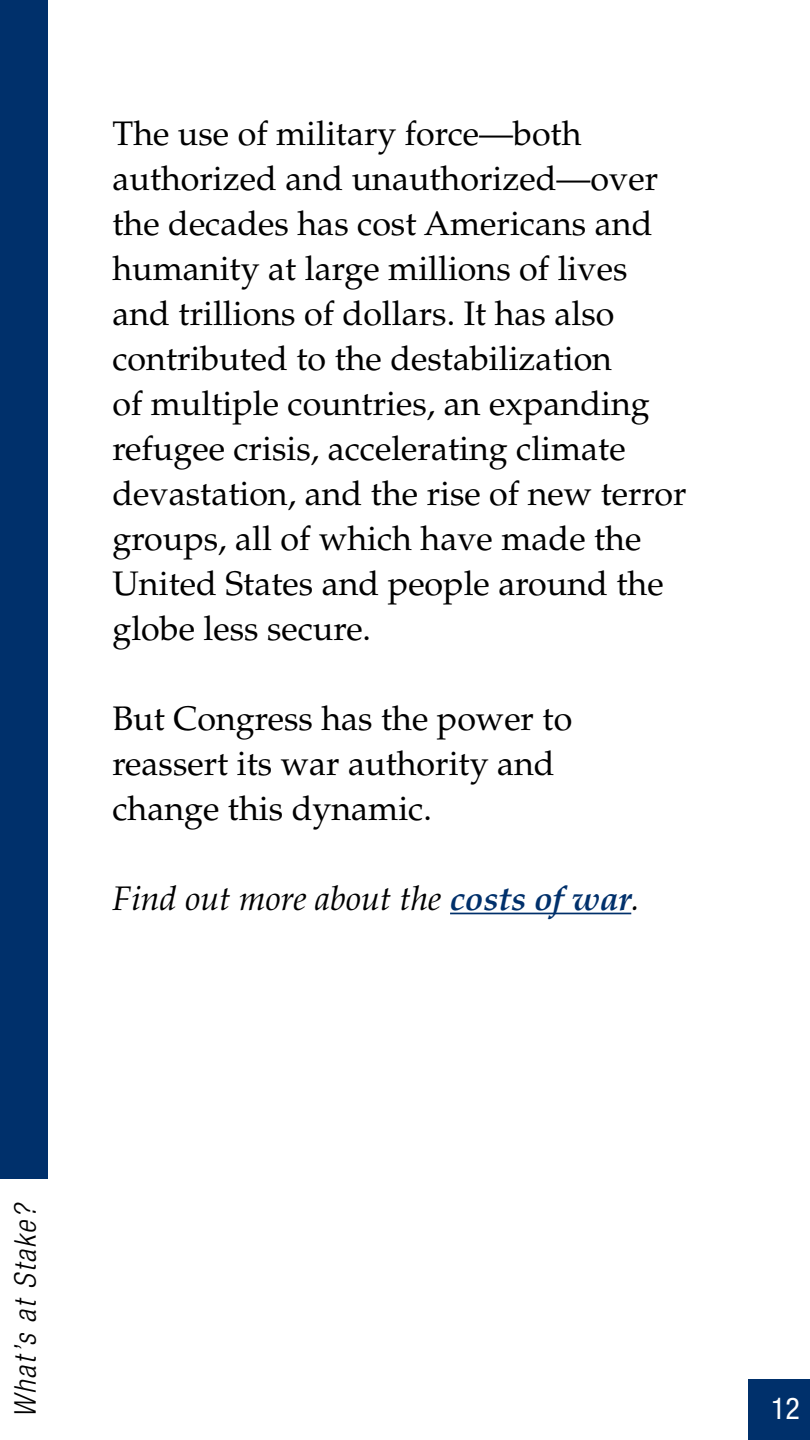
<style>
.page{position:relative;width:810px;height:1440px;background:#fff}
.page>*{position:absolute;margin:0;border:0;box-sizing:border-box;transform-origin:0 0}
.t1{font:34.05px/45px "Palatino LT Std";color:#000}
.t2{font:italic 34.05px "Palatino LT Std";color:#000}
.t3{font:italic 300 condensed 30px "Helvetica Neue LT Std";color:#000}
.t4{font:condensed 30px "Helvetica Neue LT Std";color:#fff}
.s1{font-weight:700;color:#00306b}
</style>
<div class="page">
<div style="left:748px;top:1379px;width:62px;height:61px;background:#00306b"></div>
<div style="left:0;top:0;width:48px;height:1179px;background:#00306b"></div>
<hr style="left:450px;top:913px;width:181px;height:1px;background:#00306b">
<p class="t1" style="left:112px;top:111px;width:575px">The use of military force—both authorized and unauthorized—over the decades has cost Americans and humanity at large millions of lives and trillions of dollars. It has also contributed to the destabilization<br>of multiple countries, an expanding refugee crisis, accelerating climate devastation, and the rise of new terror groups, all of which have made the United States and people around the globe less secure.</p>
<p class="t1" style="left:112px;top:697px;width:461px">But Congress has the power to reassert its war authority and change this dynamic.</p>
<p class="t2" style="left:112px;top:879px;width:529px">Find out more about the <span class="s1">costs of war</span>.</p>
<p class="t3" style="left:8px;top:1418px;width:217px;rotate:-90deg">What’s at Stake?</p>
<p class="t4" style="left:771px;top:1391px;width:30px">12</p>
</div>
